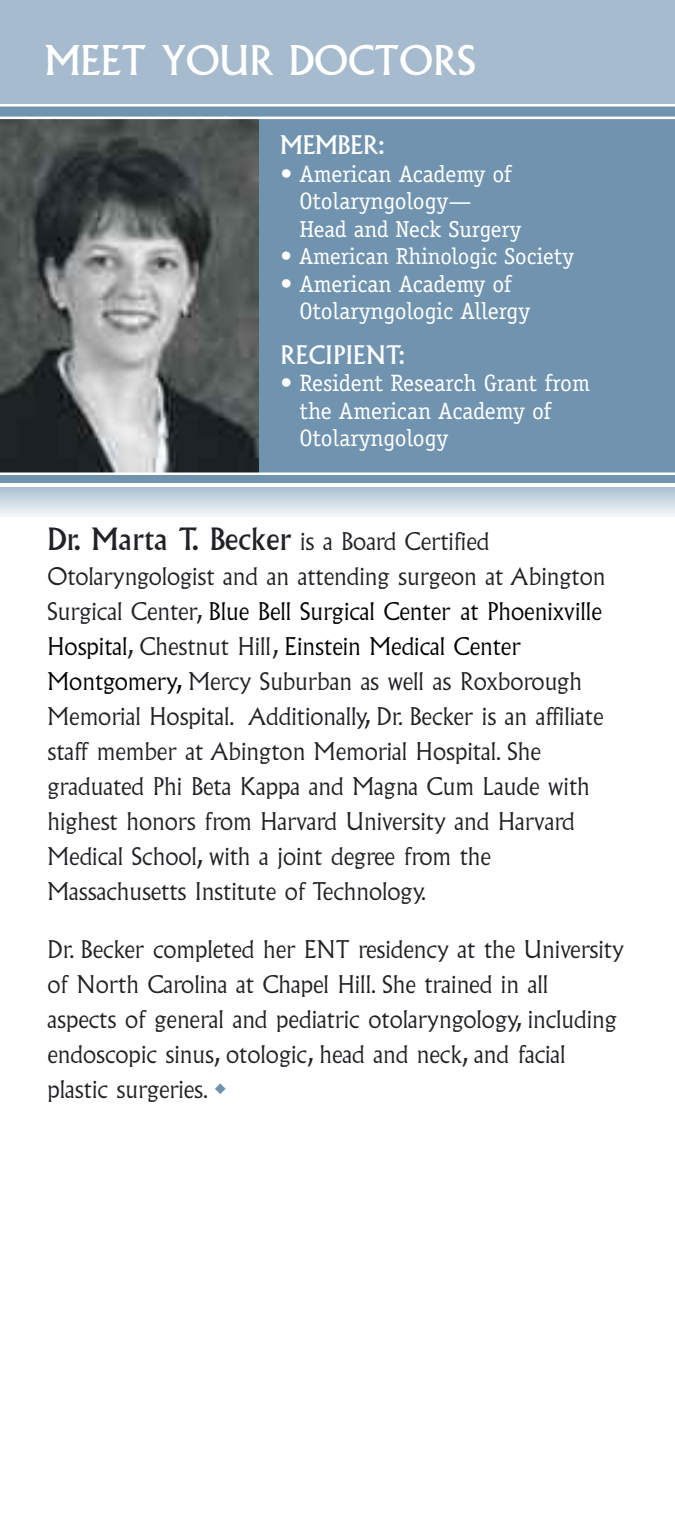
<style>
.page{position:relative;width:675px;height:1530px;background:#fff}
.page>*{position:absolute;margin:0;border:0;box-sizing:border-box;transform-origin:0 0}
.t1{font:40px "Albertus";color:#fff}
.t2{font:25px "Albertus";color:#fff}
.t3{font:300 23.75px/35px "Albertus";color:#202225}
.t4{font:23.75px/27.5px "Officina Serif";color:#fff}
.t5{font:23px "Officina Serif";color:#fff}
.s1{font-size:23px}
.s2{font-weight:400;font-size:30px}
.s3{color:#000}
</style>
<div class="page">
<div style="left:0;top:0;width:675px;height:148px;background:#a6bbcd"></div>
<div style="left:0;top:106px;width:675px;height:376px;background:#7093af"></div>
<img style="left:0;top:119px;width:258px;height:353px">
<svg style="left:0;top:488px;width:675px;height:28px;background:#d0dbe4"></svg>
<hr style="left:0;top:104px;width:675px;height:3px;background:#fff">
<hr style="left:0;top:117px;width:675px;height:2px;background:#fff">
<hr style="left:0;top:472px;width:675px;height:3px;background:#fff">
<h1 class="t1" style="left:45px;top:45px;width:432px">MEET YOUR DOCTORS</h1>
<p class="t2" style="left:281px;top:136px;width:105px">MEMBER:</p>
<p class="t4" style="left:299px;top:160px;width:214px;text-indent:-19px">• American Academy of<br>Otolaryngology<span class="s1">—</span></p>
<p class="t5" style="left:299px;top:215px;width:223px">Head and Neck Surgery</p>
<p class="t5" style="left:281px;top:243px;width:295px">• American Rhinologic Society</p>
<p class="t4" style="left:299px;top:270px;width:232px;text-indent:-19px">• American Academy of<br>Otolaryngologic Allergy</p>
<p class="t2" style="left:281px;top:345px;width:126px">RECIPIENT:</p>
<p class="t4" style="left:299px;top:369px;width:292px;text-indent:-19px">• Resident Research Grant from the American Academy of<br>Otolaryngology</p>
<p class="t3" style="left:48px;top:526px;width:559px"><span class="s2">Dr. Marta T. Becker</span> is a Board Certified Otolaryngologist and an attending surgeon at Abington Surgical Center, <span class="s3">Blue Bell Surgical Center at Phoenixville Hospital</span>, Chestnut Hill, <span class="s3">Einstein Medical Center Montgomery,</span> Mercy Suburban as well as Roxborough Memorial Hospital. Additionally, Dr. Becker is an affiliate staff member at Abington Memorial Hospital. She graduated Phi Beta Kappa and Magna Cum Laude with highest honors from Harvard University and Harvard Medical School, with a joint degree from the Massachusetts Institute of Technology.</p>
<p class="t3" style="left:47px;top:933px;width:578px">Dr. Becker completed her ENT residency at the University of North Carolina at Chapel Hill. She trained in all<br>aspects of general and pediatric otolaryngology, including endoscopic sinus, otologic, head and neck, and facial plastic surgeries. <sup>◆</sup></p>
</div>
